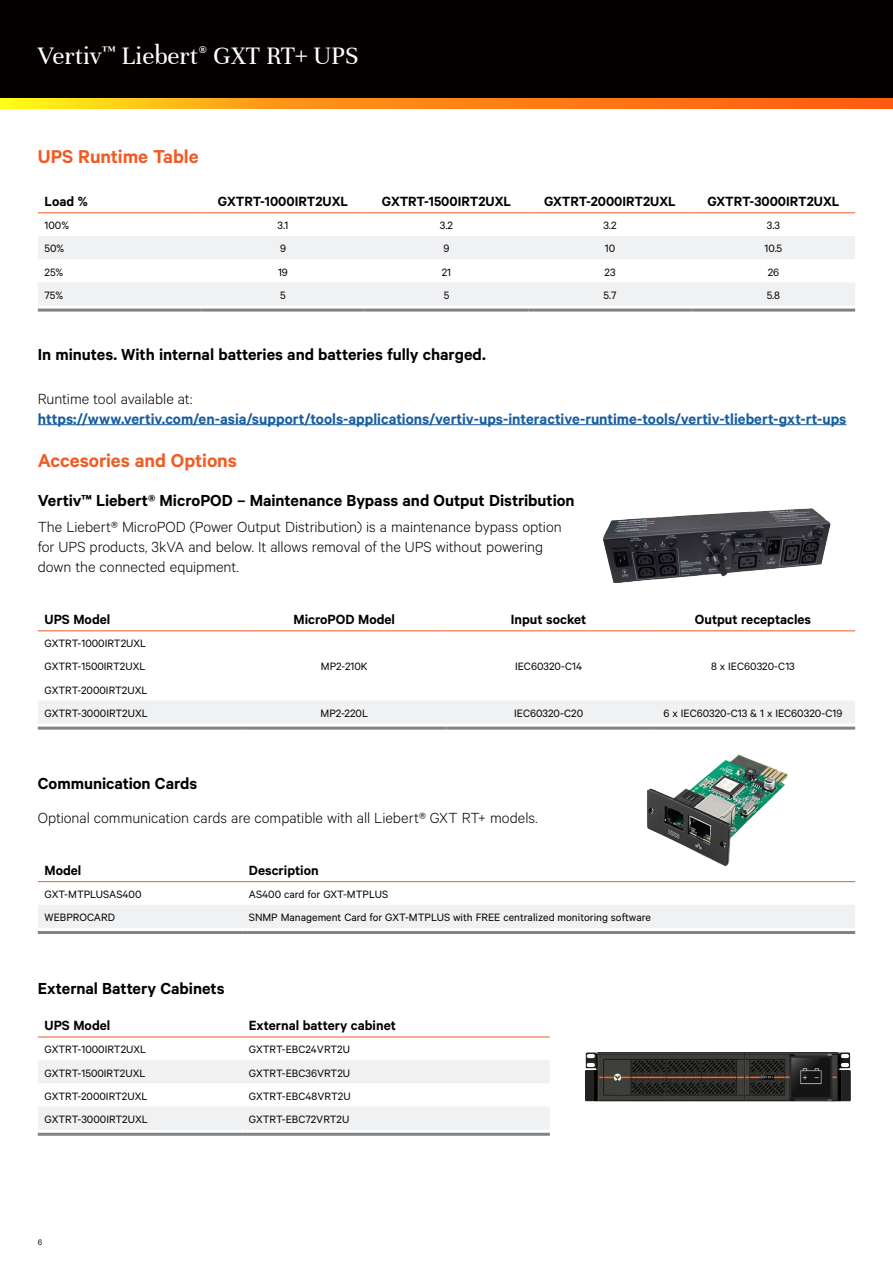
<style>
.page{position:relative;width:893px;height:1263px;background:#fff}
.page>*{position:absolute;margin:0;border:0;box-sizing:border-box;transform-origin:0 0}
.t1{font:27px "Unna";color:#fff}
.Vertiv_Orange_Main_Heading{font:600 21px "Calibre";color:#f15b24}
.Vertiv_Heading{font:600 18px "Calibre";letter-spacing:-.005em;color:#060101}
.Vertiv_Body_Text{font:300 16.5px/19.8px "Calibre";color:#060101}
.Vertiv_Body_Text-2{font:600 16.5px/19.8px "Calibre";color:#175d9e}
.Table_Header_Black{font:600 15px "Calibre";color:#060101}
.Table_Body{font:12px "Calibre";color:#060101}
.t2{font:9px "Calibre";color:#060101}
.s1{font-weight:300;color:#060101}
</style>
<div class="page">
<div style="left:0;top:0;width:893px;height:108px;background:#060101"></div>
<svg style="left:0;top:98px;width:893px;height:11px"></svg>
<hr style="left:38px;top:424px;width:808px;height:1px;background:#175d9e">
<svg style="left:38px;top:236px;width:817px;height:69px;fill:#f0f1f2"></svg>
<hr style="left:38px;top:213px;width:163px;height:1px;background:#f15b24">
<hr style="left:201px;top:213px;width:164px;height:1px;background:#f15b24">
<hr style="left:365px;top:213px;width:163px;height:1px;background:#f15b24">
<hr style="left:528px;top:213px;width:164px;height:1px;background:#f15b24">
<hr style="left:692px;top:213px;width:163px;height:1px;background:#f15b24">
<hr style="left:38px;top:309px;width:163px;height:3px;background:#808285">
<hr style="left:201px;top:309px;width:164px;height:3px;background:#808285">
<hr style="left:365px;top:309px;width:163px;height:3px;background:#808285">
<hr style="left:528px;top:309px;width:164px;height:3px;background:#808285">
<hr style="left:692px;top:309px;width:163px;height:3px;background:#808285">
<div style="left:38px;top:701px;width:817px;height:22px;background:#f0f1f2"></div>
<hr style="left:38px;top:631px;width:204px;height:1px;background:#f15b24">
<hr style="left:38px;top:727px;width:204px;height:3px;background:#808285">
<hr style="left:242px;top:727px;width:204px;height:3px;background:#808285">
<hr style="left:446px;top:727px;width:205px;height:3px;background:#808285">
<hr style="left:651px;top:727px;width:204px;height:3px;background:#808285">
<hr style="left:242px;top:631px;width:204px;height:1px;background:#f15b24">
<hr style="left:446px;top:631px;width:205px;height:1px;background:#f15b24">
<hr style="left:651px;top:631px;width:204px;height:1px;background:#f15b24">
<div style="left:38px;top:905px;width:817px;height:23px;background:#f0f1f2"></div>
<hr style="left:38px;top:881px;width:204px;height:1px;background:#f15b24">
<hr style="left:242px;top:881px;width:613px;height:1px;background:#f15b24">
<hr style="left:38px;top:931px;width:204px;height:3px;background:#808285">
<hr style="left:242px;top:931px;width:613px;height:3px;background:#808285">
<svg style="left:38px;top:1060px;width:512px;height:70px"></svg>
<hr style="left:38px;top:1133px;width:204px;height:3px;background:#808285">
<hr style="left:242px;top:1133px;width:308px;height:3px;background:#808285">
<hr style="left:38px;top:1037px;width:204px;height:1px;background:#f15b24">
<hr style="left:242px;top:1037px;width:308px;height:1px;background:#f15b24">
<img style="left:647px;top:754px;width:141px;height:113px">
<img style="left:585px;top:1052px;width:265px;height:50px">
<img style="left:604px;top:509px;width:226px;height:73px">
<h1 class="t1" style="left:38px;top:40px;width:322px">Vertiv<sup>™</sup> Liebert<sup>®</sup> GXT RT+ UPS</h1>
<p class="Vertiv_Orange_Main_Heading" style="left:38px;top:144px;width:162px">UPS Runtime Table</p>
<p class="Table_Header_Black" style="left:45px;top:192px;width:45px">Load %</p>
<p class="Table_Header_Black" style="left:218px;top:192px;width:132px">GXTRT-1000IRT2UXL</p>
<p class="Table_Header_Black" style="left:382px;top:192px;width:131px">GXTRT-1500IRT2UXL</p>
<p class="Table_Header_Black" style="left:544px;top:192px;width:133px">GXTRT-2000IRT2UXL</p>
<p class="Table_Header_Black" style="left:707px;top:192px;width:134px">GXTRT-3000IRT2UXL</p>
<p class="Table_Body" style="left:45px;top:219px;width:26px">100%</p>
<p class="Table_Body" style="left:278px;top:219px;width:12px">3.1</p>
<p class="Table_Body" style="left:440px;top:219px;width:15px">3.2</p>
<p class="Table_Body" style="left:603px;top:219px;width:15px">3.2</p>
<p class="Table_Body" style="left:767px;top:219px;width:15px">3.3</p>
<p class="Table_Body" style="left:45px;top:242px;width:21px">50%</p>
<p class="Table_Body" style="left:280px;top:242px;width:7px">9</p>
<p class="Table_Body" style="left:443px;top:242px;width:7px">9</p>
<p class="Table_Body" style="left:605px;top:242px;width:12px">10</p>
<p class="Table_Body" style="left:765px;top:242px;width:19px">10.5</p>
<p class="Table_Body" style="left:45px;top:265px;width:20px">25%</p>
<p class="Table_Body" style="left:278px;top:265px;width:11px">19</p>
<p class="Table_Body" style="left:442px;top:265px;width:11px">21</p>
<p class="Table_Body" style="left:604px;top:265px;width:13px">23</p>
<p class="Table_Body" style="left:768px;top:265px;width:13px">26</p>
<p class="Table_Body" style="left:45px;top:288px;width:20px">75%</p>
<p class="Table_Body" style="left:280px;top:288px;width:7px">5</p>
<p class="Table_Body" style="left:444px;top:288px;width:7px">5</p>
<p class="Table_Body" style="left:604px;top:288px;width:14px">5.7</p>
<p class="Table_Body" style="left:767px;top:288px;width:15px">5.8</p>
<p class="Vertiv_Heading" style="left:38px;top:344px;width:449px">In minutes. With internal batteries and batteries fully charged.</p>
<p class="Vertiv_Body_Text-2" style="left:38px;top:388px;width:810px"><span class="s1">Runtime tool available at: </span>https://www.vertiv.com/en-asia/support/tools-applications/vertiv-ups-interactive-runtime-tools/vertiv-tliebert-gxt-rt-ups</p>
<p class="Vertiv_Orange_Main_Heading" style="left:38px;top:448px;width:201px">Accesories and Options</p>
<p class="Vertiv_Heading" style="left:38px;top:490px;width:538px">Vertiv™ Liebert® MicroPOD – Maintenance Bypass and Output Distribution</p>
<p class="Vertiv_Body_Text" style="left:38px;top:516px;width:525px">The Liebert® MicroPOD (Power Output Distribution) is a maintenance bypass option for UPS products, 3kVA and below. It allows removal of the UPS without powering down the connected equipment.</p>
<p class="Table_Header_Black" style="left:45px;top:610px;width:67px">UPS Model</p>
<p class="Table_Header_Black" style="left:294px;top:610px;width:103px">MicroPOD Model</p>
<p class="Table_Header_Black" style="left:511px;top:610px;width:77px">Input socket</p>
<p class="Table_Header_Black" style="left:695px;top:610px;width:118px">Output receptacles</p>
<p class="Table_Body" style="left:45px;top:636px;width:103px">GXTRT-1000IRT2UXL</p>
<p class="Table_Body" style="left:45px;top:660px;width:102px">GXTRT-1500IRT2UXL</p>
<p class="Table_Body" style="left:321px;top:660px;width:48px">MP2-210K</p>
<p class="Table_Body" style="left:515px;top:660px;width:69px">IEC60320-C14</p>
<p class="Table_Body" style="left:711px;top:660px;width:85px">8 x IEC60320-C13</p>
<p class="Table_Body" style="left:45px;top:683px;width:104px">GXTRT-2000IRT2UXL</p>
<p class="Table_Body" style="left:45px;top:706px;width:105px">GXTRT-3000IRT2UXL</p>
<p class="Table_Body" style="left:320px;top:706px;width:49px">MP2-220L</p>
<p class="Table_Body" style="left:514px;top:706px;width:70px">IEC60320-C20</p>
<p class="Table_Body" style="left:664px;top:706px;width:180px">6 x IEC60320-C13 &amp; 1 x IEC60320-C19</p>
<p class="Vertiv_Heading" style="left:38px;top:773px;width:161px">Communication Cards</p>
<p class="Vertiv_Body_Text" style="left:38px;top:807px;width:501px">Optional communication cards are compatible with all Liebert® GXT RT+ models.</p>
<p class="Table_Header_Black" style="left:45px;top:861px;width:38px">Model</p>
<p class="Table_Header_Black" style="left:249px;top:861px;width:71px">Description</p>
<p class="Table_Body" style="left:45px;top:887px;width:99px">GXT-MTPLUSAS400</p>
<p class="Table_Body" style="left:249px;top:887px;width:141px">AS400 card for GXT-MTPLUS</p>
<p class="Table_Body" style="left:45px;top:910px;width:72px">WEBPROCARD</p>
<p class="Table_Body" style="left:249px;top:910px;width:404px">SNMP Management Card for GXT-MTPLUS with FREE centralized monitoring software</p>
<p class="Vertiv_Heading" style="left:38px;top:977px;width:188px">External Battery Cabinets</p>
<p class="Table_Header_Black" style="left:45px;top:1017px;width:67px">UPS Model</p>
<p class="Table_Header_Black" style="left:249px;top:1017px;width:148px">External battery cabinet</p>
<p class="Table_Body" style="left:45px;top:1043px;width:103px">GXTRT-1000IRT2UXL</p>
<p class="Table_Body" style="left:249px;top:1043px;width:103px">GXTRT-EBC24VRT2U</p>
<p class="Table_Body" style="left:45px;top:1066px;width:102px">GXTRT-1500IRT2UXL</p>
<p class="Table_Body" style="left:249px;top:1066px;width:103px">GXTRT-EBC36VRT2U</p>
<p class="Table_Body" style="left:45px;top:1089px;width:104px">GXTRT-2000IRT2UXL</p>
<p class="Table_Body" style="left:249px;top:1089px;width:103px">GXTRT-EBC48VRT2U</p>
<p class="Table_Body" style="left:45px;top:1112px;width:105px">GXTRT-3000IRT2UXL</p>
<p class="Table_Body" style="left:249px;top:1112px;width:102px">GXTRT-EBC72VRT2U</p>
<p class="t2" style="left:38px;top:1236px;width:6px">6</p>
</div>
